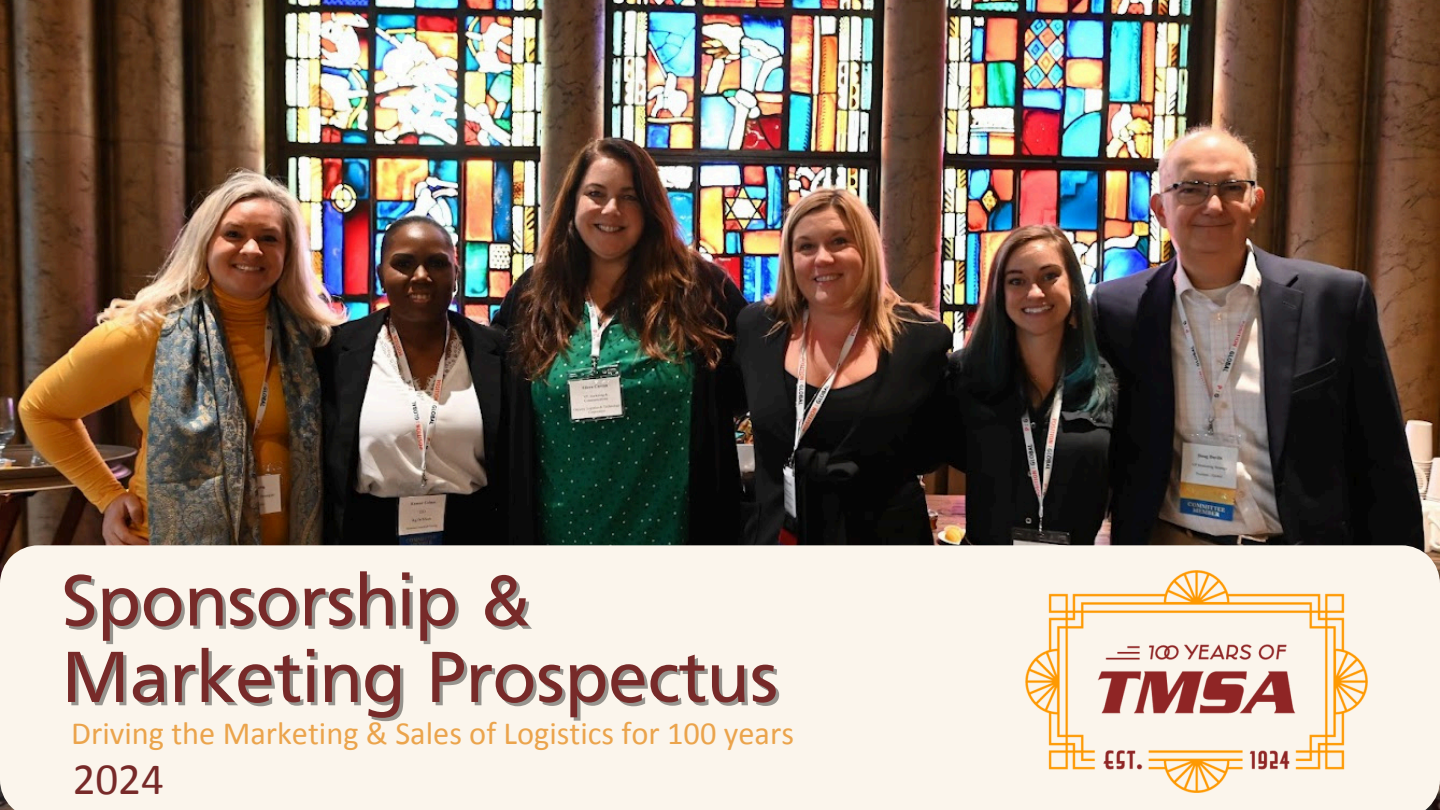
<style>
.page{position:relative;width:1440px;height:810px;background:#fff}
.page>*{position:absolute;margin:0;border:0;box-sizing:border-box;transform-origin:0 0}
.t1{font:75.2px "Frutiger";color:#772a29}
.t2{font:45px "Calibri";color:#772a29}
.t3{font:32.4px "Calibri";color:#eba44c}
</style>
<div class="page">
<img style="left:0;top:0;width:1440px;height:545px">
<div style="left:0;top:545px;width:1440px;height:265px;background:#fbf5ec"></div>
<img style="left:1026px;top:571px;width:342px;height:222px">
<h2 class="t1" style="left:62px;top:571px;width:471px">Sponsorship &amp;</h2>
<p class="t1" style="left:62px;top:648px;width:718px">Marketing Prospectus</p>
<p class="t3" style="left:71px;top:720px;width:724px">Driving the Marketing &amp; Sales of Logistics for 100 years</p>
<p class="t2" style="left:73px;top:760px;width:93px">2024</p>
</div>
